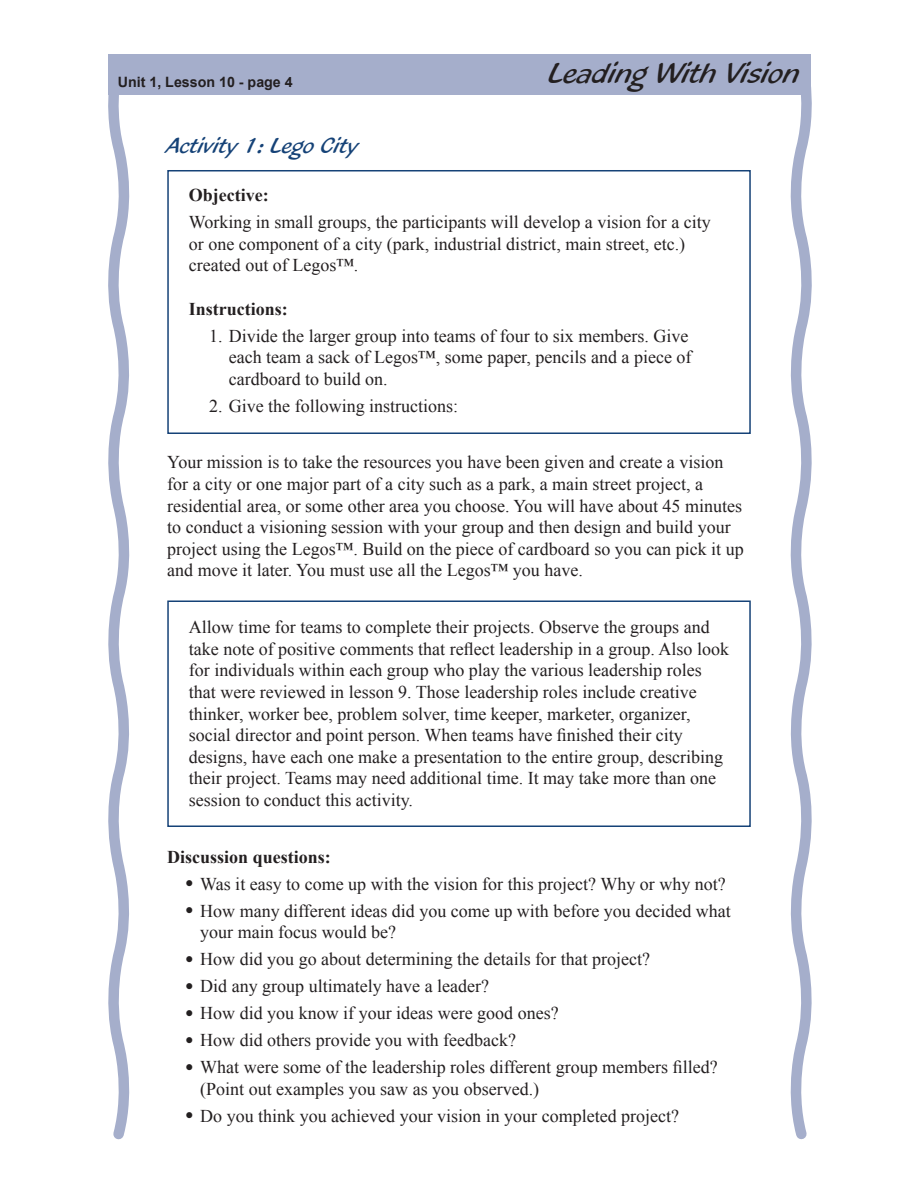
<style>
.page{position:relative;width:918px;height:1188px;background:#fff}
.page>*{position:absolute;margin:0;border:0;box-sizing:border-box;transform-origin:0 0}
.t1{font:30px "Blacklight D";color:#231f20}
.t2{font:22.5px "Blacklight D";color:#154277}
.t3{font:18px/21.6px "Times New Roman";color:#231f20}
.t4{font:700 18px "Times New Roman";color:#231f20}
.t5{font:700 14.25px "Arial";color:#231f20}
.s1{font-size:24px}
</style>
<div class="page">
<div style="left:109px;top:54px;width:702px;height:41px;background:#a5aecb"></div>
<svg style="left:108px;top:73px;width:22px;height:1067px"></svg>
<svg style="left:790px;top:87px;width:22px;height:1053px"></svg>
<div style="left:167px;top:170px;width:584px;height:264px;border:2px solid #154277"></div>
<div style="left:167px;top:600px;width:584px;height:227px;border:2px solid #154277"></div>
<p class="t5" style="left:118px;top:74px;width:177px">Unit 1, Lesson 10 - page 4</p>
<h1 class="t1" style="left:549px;top:55px;width:253px">Leading With Vision</h1>
<p class="t2" style="left:167px;top:131px;width:192px">Activity 1: Lego City</p>
<p class="t4" style="left:189px;top:185px;width:81px">Objective:</p>
<p class="t3" style="left:189px;top:211px;width:524px">Working in small groups, the participants will develop a vision for a city or one component of a city (park, industrial district, main street, etc.) created out of Legos™.</p>
<p class="t4" style="left:189px;top:298px;width:100px">Instructions:</p>
<p class="t3" style="left:229px;top:325px;width:464px;text-indent:-19px">1. Divide the larger group into teams of four to six members. Give each team a sack of Legos™, some paper, pencils and a piece of cardboard to build on.</p>
<p class="t3" style="left:209px;top:395px;width:250px">2. Give the following instructions:</p>
<p class="t3" style="left:167px;top:451px;width:578px">Your mission is to take the resources you have been given and create a vision for a city or one major part of a city such as a park, a main street project, a residential area, or some other area you choose. You will have about 45 minutes to conduct a visioning session with your group and then design and build your project using the Legos™. Build on the piece of cardboard so you can pick it up and move it later. You must use all the Legos™ you have.</p>
<p class="t3" style="left:189px;top:616px;width:542px">Allow time for teams to complete their projects. Observe the groups and take note of positive comments that reflect leadership in a group. Also look for individuals within each group who play the various leadership roles that were reviewed in lesson 9. Those leadership roles include creative thinker, worker bee, problem solver, time keeper, marketer, organizer, social director and point person. When teams have finished their city designs, have each one make a presentation to the entire group, describing their project. Teams may need additional time. It may take more than one session to conduct this activity.</p>
<p class="t4" style="left:167px;top:846px;width:165px">Discussion questions:</p>
<p class="t3" style="left:185px;top:873px;width:542px"><span class="s1">•</span> Was it easy to come up with the vision for this project? Why or why not?</p>
<p class="t3" style="left:200px;top:900px;width:532px;text-indent:-15px"><span class="s1">•</span> How many different ideas did you come up with before you decided what your main focus would be?</p>
<p class="t3" style="left:185px;top:948px;width:466px"><span class="s1">•</span> How did you go about determining the details for that project?</p>
<p class="t3" style="left:185px;top:975px;width:305px"><span class="s1">•</span> Did any group ultimately have a leader?</p>
<p class="t3" style="left:185px;top:1002px;width:375px"><span class="s1">•</span> How did you know if your ideas were good ones?</p>
<p class="t3" style="left:185px;top:1029px;width:332px"><span class="s1">•</span> How did others provide you with feedback?</p>
<p class="t3" style="left:200px;top:1056px;width:519px;text-indent:-15px"><span class="s1">•</span> What were some of the leadership roles different group members filled? (Point out examples you saw as you observed.)</p>
<p class="t3" style="left:185px;top:1105px;width:495px"><span class="s1">•</span> Do you think you achieved your vision in your completed project?</p>
</div>
